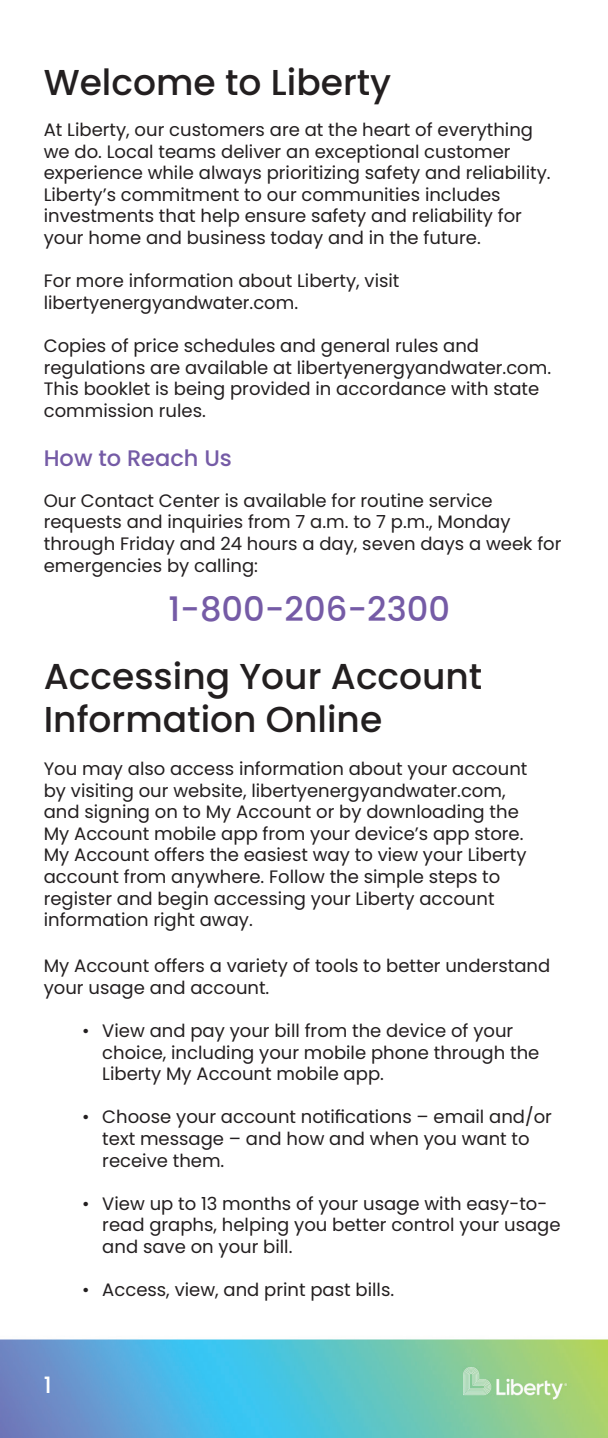
<style>
.page{position:relative;width:608px;height:1438px;background:#fff}
.page>*{position:absolute;margin:0;border:0;box-sizing:border-box;transform-origin:0 0}
.t1{font:500 36px/43.2px "Poppins";color:#231f20}
.t2{font:500 33.75px "Poppins";color:#755ba6}
.t3{font:500 22.5px "Poppins";color:#755ba6}
.t4{font:500 22.5px "Poppins";color:#fff}
.t5{font:18px/21.6px "Poppins";color:#231f20}
</style>
<div class="page">
<img style="left:0;top:1339px;width:608px;height:99px">
<p class="t1" style="left:44px;top:61px;width:349px">Welcome to Liberty</p>
<p class="t5" style="left:44px;top:119px;width:508px">At Liberty, our customers are at the heart of everything we do. Local teams deliver an exceptional customer experience while always prioritizing safety and reliability.<br>Liberty’s commitment to our communities includes investments that help ensure safety and reliability for</p>
<p class="t5" style="left:44px;top:227px;width:438px">your home and business today and in the future.</p>
<p class="t5" style="left:44px;top:270px;width:357px">For more information about Liberty, visit libertyenergyandwater.com.</p>
<p class="t5" style="left:44px;top:335px;width:508px">Copies of price schedules and general rules and regulations are available at libertyenergyandwater.com.<br>This booklet is being provided in accordance with state commission rules.</p>
<p class="t3" style="left:44px;top:445px;width:190px">How to Reach Us</p>
<p class="t5" style="left:44px;top:490px;width:519px">Our Contact Center is available for routine service requests and inquiries from 7 a.m. to 7 p.m., Monday through Friday and 24 hours a day, seven days a week for emergencies by calling:</p>
<p class="t2" style="left:168px;top:590px;width:283px">1-800-206-2300</p>
<p class="t1" style="left:44px;top:655px;width:440px">Accessing Your Account<br>Information Online</p>
<p class="t5" style="left:44px;top:758px;width:485px">You may also access information about your account by visiting our website, libertyenergyandwater.com, and signing on to My Account or by downloading the My Account mobile app from your device’s app store.<br>My Account offers the easiest way to view your Liberty account from anywhere. Follow the simple steps to</p>
<p class="t5" style="left:44px;top:888px;width:452px">register and begin accessing your Liberty account information right away.</p>
<p class="t5" style="left:44px;top:955px;width:508px">My Account offers a variety of tools to better understand your usage and account.</p>
<p class="t5" style="left:102px;top:1020px;width:438px;text-indent:-20px">• View and pay your bill from the device of your choice, including your mobile phone through the<br>Liberty My Account mobile app.</p>
<p class="t5" style="left:102px;top:1106px;width:451px;text-indent:-20px">• Choose your account notifications – email and/or text message – and how and when you want to receive them.</p>
<p class="t5" style="left:102px;top:1193px;width:459px;text-indent:-20px">• View up to 13 months of your usage with easy-to&shy;read graphs, helping you better control your usage and save on your bill.</p>
<p class="t5" style="left:82px;top:1279px;width:313px">• Access, view, and print past bills.</p>
<p class="t4" style="left:44px;top:1372px;width:9px">1</p>
</div>
